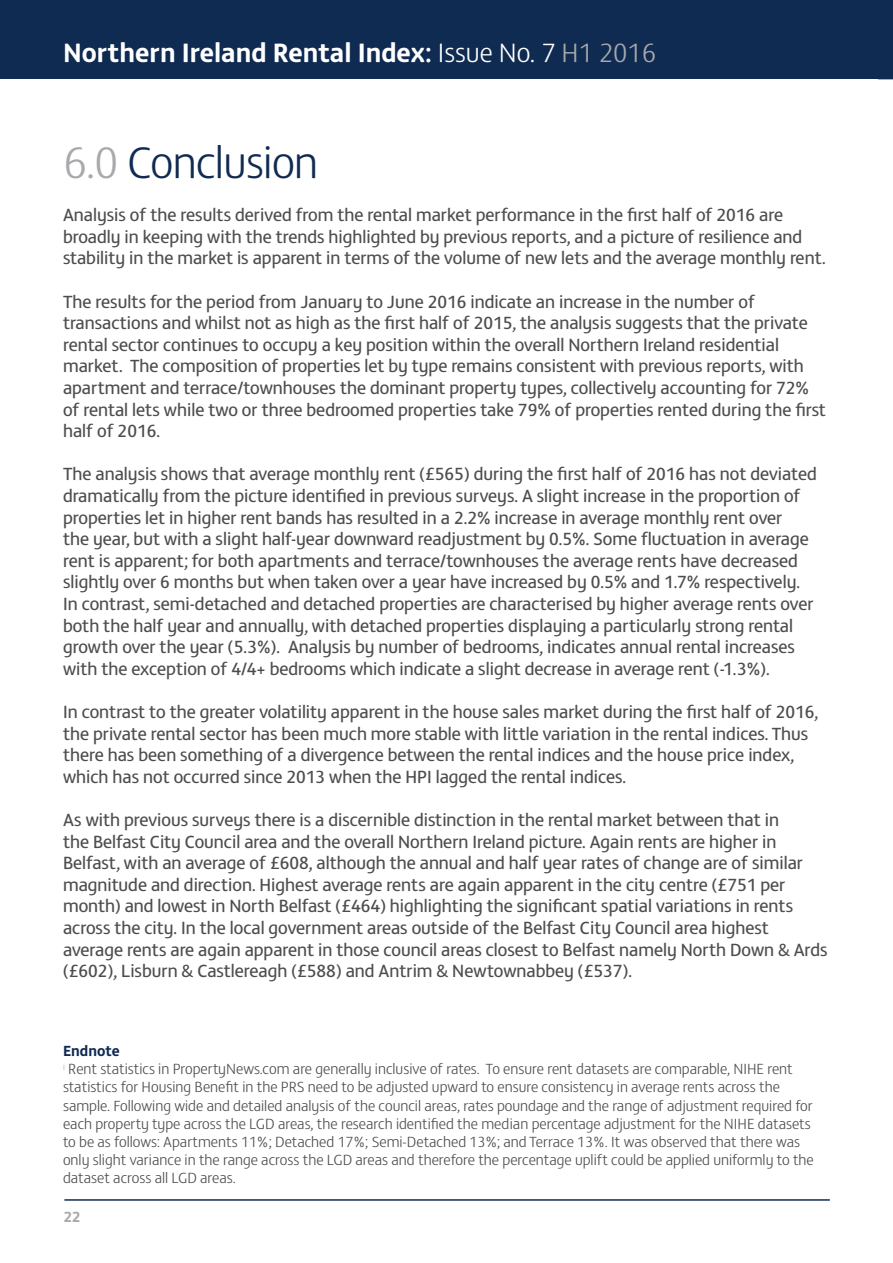
<style>
.page{position:relative;width:893px;height:1263px;background:#fff}
.page>*{position:absolute;margin:0;border:0;box-sizing:border-box;transform-origin:0 0}
.t1{font:300 45px "FS Matthew";letter-spacing:-.015em;color:#102b52}
.t2{font:700 27px "FS Matthew";color:#fff}
.t3{font:18px/21.6px "FS Matthew";color:#4d4d4f}
.t4{font:300 15px/18px "FS Matthew";color:#4d4d4f}
.t5{font:700 15px "FS Matthew";color:#a7a9ac}
.s1{font-weight:300}
.s2{font-weight:300;color:#a7a9ac}
.s3{color:#a7a9ac}
.s4{font-weight:700;color:#102b52}
</style>
<div class="page">
<div style="left:0;top:0;width:893px;height:79px;background:#102b52"></div>
<hr style="left:64px;top:1199px;width:766px;height:2px;background:#102b52">
<h2 class="t2" style="left:63px;top:31px;width:595px">Northern Ireland Rental Index: <span class="s1">Issue No. 7</span> <span class="s2">H1 2016</span></h2>
<h1 class="t1" style="left:63px;top:130px;width:257px"><span class="s3">6.0</span> Conclusion</h1>
<p class="t3" style="left:63px;top:203px;width:764px">Analysis of the results derived from the rental market performance in the first half of 2016 are broadly in keeping with the trends highlighted by previous reports, and a picture of resilience and stability in the market is apparent in terms of the volume of new lets and the average monthly rent.</p>
<p class="t3" style="left:63px;top:289px;width:764px">The results for the period from January to June 2016 indicate an increase in the number of transactions and whilst not as high as the first half of 2015, the analysis suggests that the private rental sector continues to occupy a key position within the overall Northern Ireland residential market. The composition of properties let by type remains consistent with previous reports, with apartment and terrace/townhouses the dominant property types, collectively accounting for 72% of rental lets while two or three bedroomed properties take 79% of properties rented during the first half of 2016.</p>
<p class="t3" style="left:63px;top:462px;width:755px">The analysis shows that average monthly rent (£565) during the first half of 2016 has not deviated dramatically from the picture identified in previous surveys. A slight increase in the proportion of properties let in higher rent bands has resulted in a 2.2% increase in average monthly rent over<br>the year, but with a slight half-year downward readjustment by 0.5%. Some fluctuation in average rent is apparent; for both apartments and terrace/townhouses the average rents have decreased slightly over 6 months but when taken over a year have increased by 0.5% and 1.7% respectively.<br>In contrast, semi-detached and detached properties are characterised by higher average rents over both the half year and annually, with detached properties displaying a particularly strong rental growth over the year (5.3%). Analysis by number of bedrooms, indicates annual rental increases with the exception of 4/4+ bedrooms which indicate a slight decrease in average rent (-1.3%).</p>
<p class="t3" style="left:63px;top:700px;width:757px">In contrast to the greater volatility apparent in the house sales market during the first half of 2016, the private rental sector has been much more stable with little variation in the rental indices. Thus there has been something of a divergence between the rental indices and the house price index, which has not occurred since 2013 when the HPI lagged the rental indices.</p>
<p class="t3" style="left:63px;top:808px;width:766px">As with previous surveys there is a discernible distinction in the rental market between that in<br>the Belfast City Council area and the overall Northern Ireland picture. Again rents are higher in Belfast, with an average of £608, although the annual and half year rates of change are of similar magnitude and direction. Highest average rents are again apparent in the city centre (£751 per month) and lowest in North Belfast (£464) highlighting the significant spatial variations in rents across the city. In the local government areas outside of the Belfast City Council area highest average rents are again apparent in those council areas closest to Belfast namely North Down &amp; Ards (£602), Lisburn &amp; Castlereagh (£588) and Antrim &amp; Newtownabbey (£537).</p>
<p class="t4" style="left:63px;top:1041px;width:752px"><span class="s4">Endnote<br></span><sup>i</sup> Rent statistics in PropertyNews.com are generally inclusive of rates. To ensure rent datasets are comparable, NIHE rent statistics for Housing Benefit in the PRS need to be adjusted upward to ensure consistency in average rents across the sample. Following wide and detailed analysis of the council areas, rates poundage and the range of adjustment required for each property type across the LGD areas, the research identified the median percentage adjustment for the NIHE datasets to be as follows: Apartments 11%; Detached 17%; Semi-Detached 13%; and Terrace 13%. It was observed that there was only slight variance in the range across the LGD areas and therefore the percentage uplift could be applied uniformly to the dataset across all LGD areas.</p>
<p class="t5" style="left:64px;top:1204px;width:18px">22</p>
</div>
